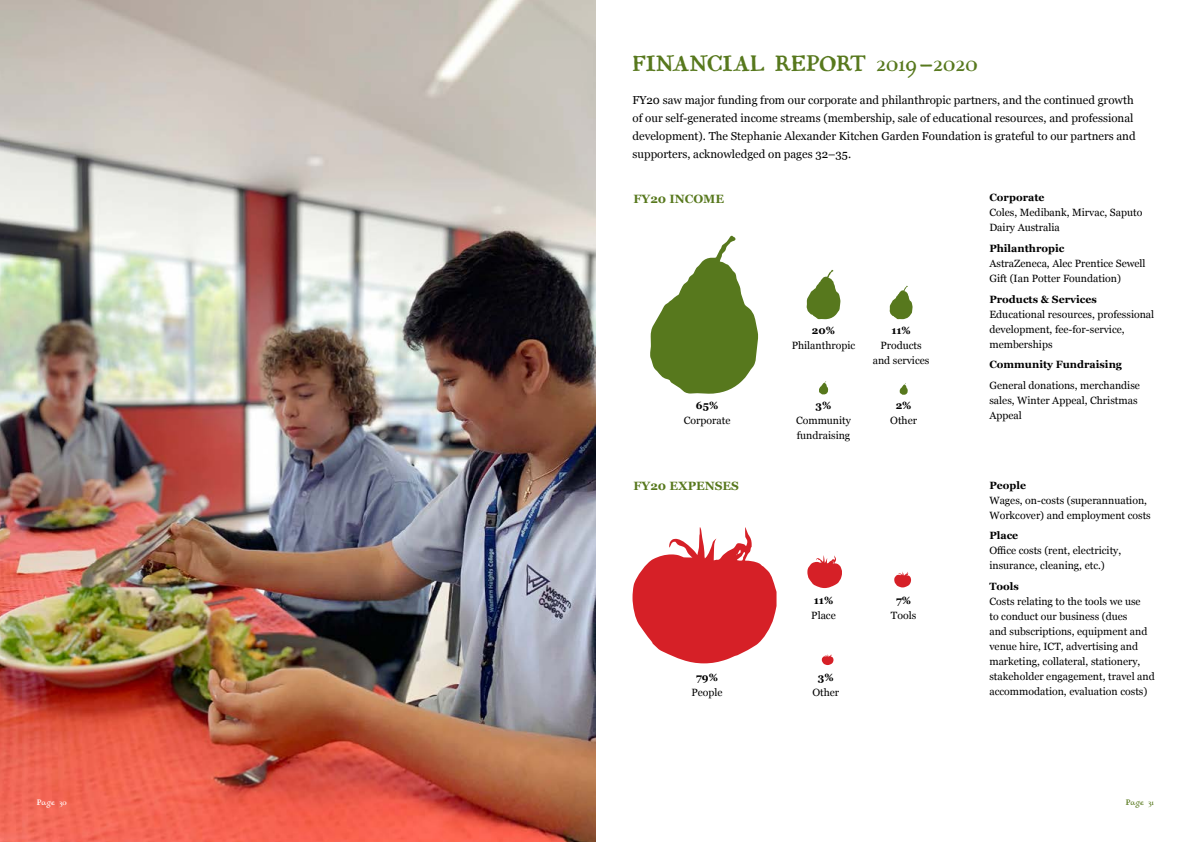
<style>
.page{position:relative;width:1191px;height:842px;background:#fff}
.page>*{position:absolute;margin:0;border:0;box-sizing:border-box;transform-origin:0 0}
.t1{font:20px "Gardener Alternate";color:#57781d}
.t2{font:700 12px "Georgia";color:#57781d}
.t3{font:11.5px/18px "Georgia";color:#000}
.t4{font:10.5px/15px "Georgia";color:#000}
.t5{font:700 10.5px "Georgia";color:#000}
.t6{font:7px "Gardener Alternate";letter-spacing:-.005em;color:#fff}
.t7{font:7px "Gardener Alternate";letter-spacing:-.005em;color:#57781d}
</style>
<div class="page">
<img style="left:0;top:0;width:595px;height:842px">
<svg style="left:650px;top:236px;width:108px;height:158px"></svg>
<svg style="left:806px;top:270px;width:34px;height:49px"></svg>
<svg style="left:889px;top:286px;width:23px;height:33px"></svg>
<svg style="left:819px;top:381px;width:9px;height:13px"></svg>
<svg style="left:899px;top:383px;width:8px;height:12px"></svg>
<svg style="left:632px;top:527px;width:144px;height:136px"></svg>
<svg style="left:807px;top:555px;width:35px;height:33px"></svg>
<svg style="left:822px;top:654px;width:11px;height:11px"></svg>
<svg style="left:894px;top:571px;width:17px;height:16px"></svg>
<h1 class="t1" style="left:632px;top:51px;width:347px">FINANCIAL REPORT 2019 -2020</h1>
<p class="t3" style="left:632px;top:90px;width:504px">FY20 saw major funding from our corporate and philanthropic partners, and the continued growth of our self-generated income streams (membership, sale of educational resources, and professional development). The Stephanie Alexander Kitchen Garden Foundation is grateful to our partners and supporters, acknowledged on pages 32–35.</p>
<p class="t2" style="left:633px;top:190px;width:92px">FY20 INCOME</p>
<p class="t5" style="left:696px;top:397px;width:24px">65%</p>
<p class="t4" style="left:683px;top:412px;width:48px">Corporate</p>
<p class="t5" style="left:812px;top:323px;width:25px">20%</p>
<p class="t4" style="left:791px;top:338px;width:65px">Philanthropic</p>
<p class="t5" style="left:815px;top:398px;width:17px">3%</p>
<p class="t4" style="left:796px;top:413px;width:57px">Community fundraising</p>
<p class="t5" style="left:891px;top:323px;width:21px">11%</p>
<p class="t4" style="left:872px;top:338px;width:58px;text-align:center">Products and services</p>
<p class="t5" style="left:895px;top:398px;width:17px">2%</p>
<p class="t4" style="left:890px;top:413px;width:28px">Other</p>
<p class="t5" style="left:989px;top:190px;width:57px">Corporate</p>
<p class="t4" style="left:989px;top:205px;width:154px">Coles, Medibank, Mirvac, Saputo<br>Dairy Australia</p>
<p class="t5" style="left:989px;top:240px;width:76px">Philanthropic</p>
<p class="t4" style="left:989px;top:255px;width:158px">AstraZeneca, Alec Prentice Sewell<br>Gift (Ian Potter Foundation)</p>
<p class="t5" style="left:989px;top:291px;width:109px">Products &amp; Services</p>
<p class="t4" style="left:989px;top:306px;width:166px">Educational resources, professional development, fee-for-service, memberships</p>
<p class="t5" style="left:989px;top:357px;width:134px">Community Fundraising</p>
<p class="t4" style="left:989px;top:377px;width:152px">General donations, merchandise sales, Winter Appeal, Christmas<br>Appeal</p>
<p class="t2" style="left:633px;top:477px;width:107px">FY20 EXPENSES</p>
<p class="t5" style="left:696px;top:670px;width:23px">79%</p>
<p class="t4" style="left:691px;top:685px;width:33px">People</p>
<p class="t5" style="left:813px;top:592px;width:21px">11%</p>
<p class="t4" style="left:811px;top:607px;width:26px">Place</p>
<p class="t5" style="left:818px;top:670px;width:17px">3%</p>
<p class="t4" style="left:812px;top:685px;width:28px">Other</p>
<p class="t5" style="left:896px;top:592px;width:17px">7%</p>
<p class="t4" style="left:891px;top:607px;width:27px">Tools</p>
<p class="t5" style="left:989px;top:477px;width:38px">People</p>
<p class="t4" style="left:989px;top:492px;width:163px">Wages, on-costs (superannuation,<br>Workcover) and employment costs</p>
<p class="t5" style="left:989px;top:528px;width:30px">Place</p>
<p class="t4" style="left:989px;top:543px;width:133px">Office costs (rent, electricity, insurance, cleaning, etc.)</p>
<p class="t5" style="left:989px;top:579px;width:31px">Tools</p>
<p class="t4" style="left:989px;top:594px;width:167px">Costs relating to the tools we use<br>to conduct our business (dues<br>and subscriptions, equipment and venue hire, ICT, advertising and marketing, collateral, stationery, stakeholder engagement, travel and accommodation, evaluation costs)</p>
<p class="t6" style="left:37px;top:798px;width:32px">Page 30</p>
<p class="t7" style="left:1125px;top:798px;width:30px">Page 31</p>
</div>
